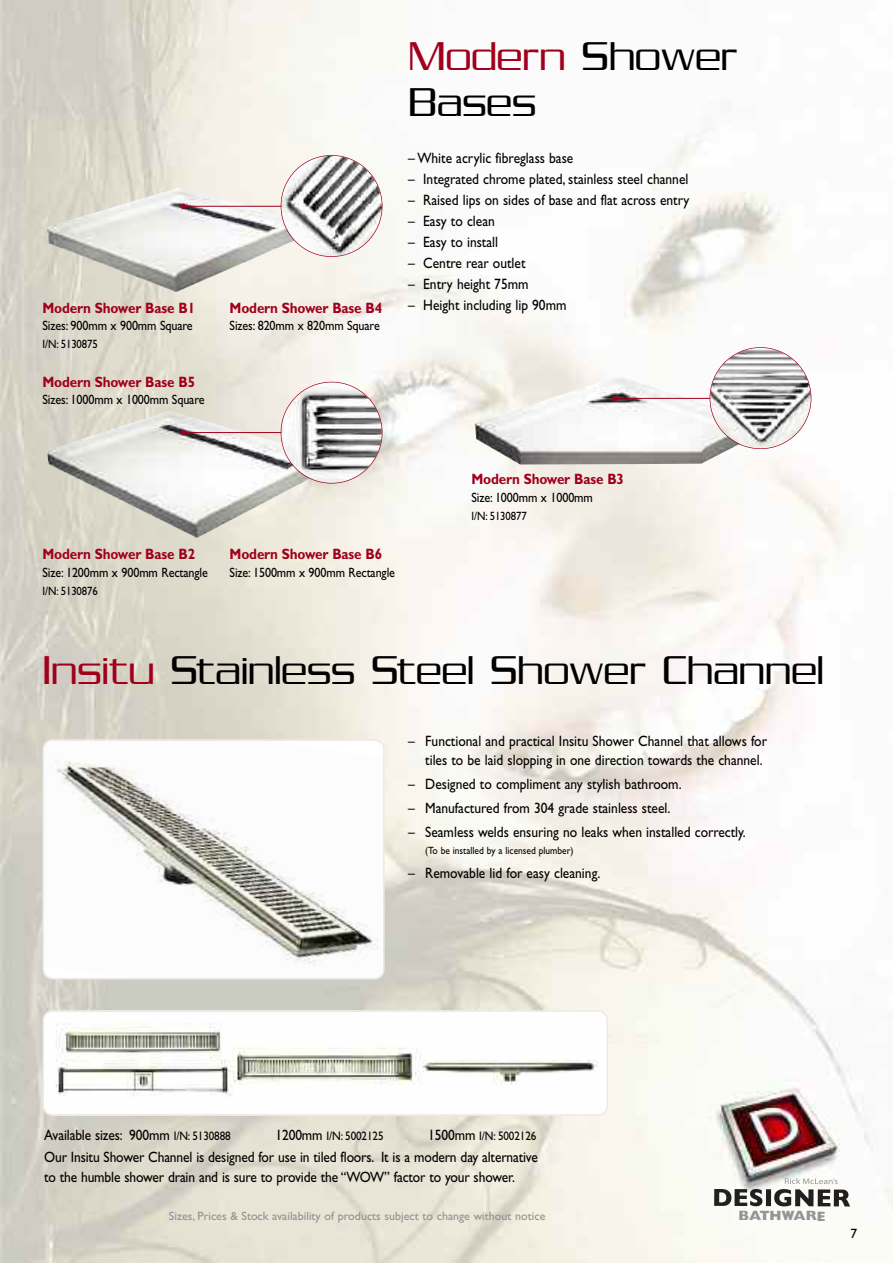
<style>
.page{position:relative;width:893px;height:1263px;background:#fff}
.page>*{position:absolute;margin:0;border:0;box-sizing:border-box;transform-origin:0 0}
.t1{font:300 43.5px/46.5px "Serpentine Sans ICG";color:#000}
.t2{font:15px/19.5px "Gill Sans";color:#000;text-align:right;scale:.9 1}
.t3{font:700 15px "Gill Sans";letter-spacing:-.01em;color:#a0001c;scale:.9 1}
.t4{font:13.5px "Gill Sans";letter-spacing:-.01em;color:#000;scale:.9 1}
.t5{font:800 13.5px "Gill Sans";letter-spacing:-.005em;color:#939598}
.t6{font:13.5px "Gill Sans";letter-spacing:-.01em;color:#000}
.t7{font:12.3px "Gill Sans";letter-spacing:-.01em;color:#000;scale:.9 1}
.t8{font:12px "Gill Sans";color:#909090}
.t9{font:12px "Gill Sans";letter-spacing:-.01em;color:#000;scale:.9 1}
.t10{font:10.5px "Gill Sans";color:#000;scale:.9 1}
.s1{color:#a0001c}
.s2{font-size:12.3px}
.s3{font-size:15px}
</style>
<div class="page">
<img style="left:0;top:0;width:893px;height:1263px">
<svg style="left:714px;top:1189px;width:48px;height:17px"></svg>
<div style="left:766px;top:1189px;width:5px;height:17px;background:#231f20"></div>
<svg style="left:774px;top:1178px;width:76px;height:28px"></svg>
<svg style="left:43px;top:1010px;width:565px;height:106px"></svg>
<svg style="left:43px;top:739px;width:342px;height:240px"></svg>
<img style="left:47px;top:187px;width:261px;height:105px">
<img style="left:47px;top:411px;width:278px;height:127px">
<img style="left:475px;top:376px;width:280px;height:88px">
<svg style="left:181px;top:204px;width:5px;height:5px"></svg>
<hr style="left:183px;top:206px;width:108px;height:1px;background:#a0001c">
<img style="left:281px;top:156px;width:101px;height:100px;border-radius:50%">
<svg style="left:181px;top:430px;width:5px;height:5px"></svg>
<hr style="left:183px;top:432px;width:107px;height:1px;background:#a0001c">
<img style="left:281px;top:382px;width:101px;height:101px;border-radius:50%">
<svg style="left:612px;top:396px;width:5px;height:5px"></svg>
<hr style="left:612px;top:398px;width:102px;height:1px;background:#a0001c">
<img style="left:710px;top:348px;width:101px;height:100px;border-radius:50%">
<p class="t3" style="left:43px;top:302px;width:171px">Modern Shower Base B1</p>
<p class="t4" style="left:43px;top:320px;width:168px">Sizes: 900mm x 900mm Square</p>
<p class="t9" style="left:43px;top:339px;width:63px">I/N: 5130875</p>
<p class="t3" style="left:43px;top:376px;width:171px">Modern Shower Base B5</p>
<p class="t4" style="left:43px;top:395px;width:182px">Sizes: 1000mm x 1000mm Square</p>
<p class="t3" style="left:230px;top:302px;width:171px">Modern Shower Base B4</p>
<p class="t4" style="left:230px;top:320px;width:168px">Sizes: 820mm x 820mm Square</p>
<h1 class="t1" style="left:408px;top:32px;width:331px"><span class="s1">Modern</span> Shower<br>Bases</h1>
<p class="t2" style="left:408px;top:149px;width:185px">– White acrylic fibreglass base</p>
<p class="t2" style="left:408px;top:170px;width:313px">– Integrated chrome plated, stainless steel channel</p>
<p class="t2" style="left:408px;top:191px;width:314px">– Raised lips on sides of base and flat across entry</p>
<p class="t2" style="left:408px;top:212px;width:98px">– Easy to clean</p>
<p class="t2" style="left:408px;top:233px;width:101px">– Easy to install</p>
<p class="t2" style="left:408px;top:254px;width:132px">– Centre rear outlet</p>
<p class="t2" style="left:408px;top:275px;width:135px">– Entry height 75mm</p>
<p class="t2" style="left:408px;top:296px;width:177px">– Height including lip 90mm</p>
<p class="t3" style="left:43px;top:548px;width:171px">Modern Shower Base B2</p>
<p class="t4" style="left:43px;top:567px;width:185px">Size: 1200mm x 900mm Rectangle</p>
<p class="t9" style="left:43px;top:586px;width:63px">I/N: 5130876</p>
<p class="t3" style="left:230px;top:548px;width:171px">Modern Shower Base B6</p>
<p class="t4" style="left:230px;top:567px;width:185px">Size: 1500mm x 900mm Rectangle</p>
<p class="t3" style="left:471px;top:473px;width:171px">Modern Shower Base B3</p>
<p class="t4" style="left:471px;top:492px;width:136px">Size: 1000mm x 1000mm</p>
<p class="t9" style="left:471px;top:511px;width:63px">I/N: 5130877</p>
<h1 class="t1" style="left:43px;top:646px;width:783px"><span class="s1">Insitu</span> Stainless Steel Shower Channel</h1>
<p class="t2" style="left:408px;top:732px;width:400px">– Functional and practical Insitu Shower Channel that allows for tiles to be laid slopping in one direction towards the channel.</p>
<p class="t2" style="left:408px;top:776px;width:305px">– Designed to compliment any stylish bathroom.</p>
<p class="t2" style="left:408px;top:800px;width:293px">– Manufactured from 304 grade stainless steel.</p>
<p class="t2" style="left:408px;top:824px;width:377px">– Seamless welds ensuring no leaks when installed correctly.</p>
<p class="t10" style="left:425px;top:846px;width:166px">(To be installed by a licensed plumber)</p>
<p class="t2" style="left:408px;top:864px;width:215px">– Removable lid for easy cleaning.</p>
<p class="t2" style="left:44px;top:1126px;width:209px">Available sizes: 900mm <span class="s2">I/N: 5130888</span></p>
<p class="t7" style="left:275px;top:1131px;width:122px"><span class="s3">1200mm</span> I/N: 5002125</p>
<p class="t7" style="left:428px;top:1131px;width:122px"><span class="s3">1500mm</span> I/N: 5002126</p>
<p class="t2" style="left:44px;top:1149px;width:550px;text-align:left">Our Insitu Shower Channel is designed for use in tiled floors. It is a modern day alternative to the humble shower drain and is sure to provide the “WOW” factor to your shower.</p>
<p class="t8" style="left:169px;top:1211px;width:378px">Sizes, Prices &amp; Stock availability of products subject to change without notice</p>
<p class="t5" style="left:739px;top:1210px;width:88px">BATHWARE</p>
<p class="t6" style="left:850px;top:1228px;width:8px">7</p>
</div>
